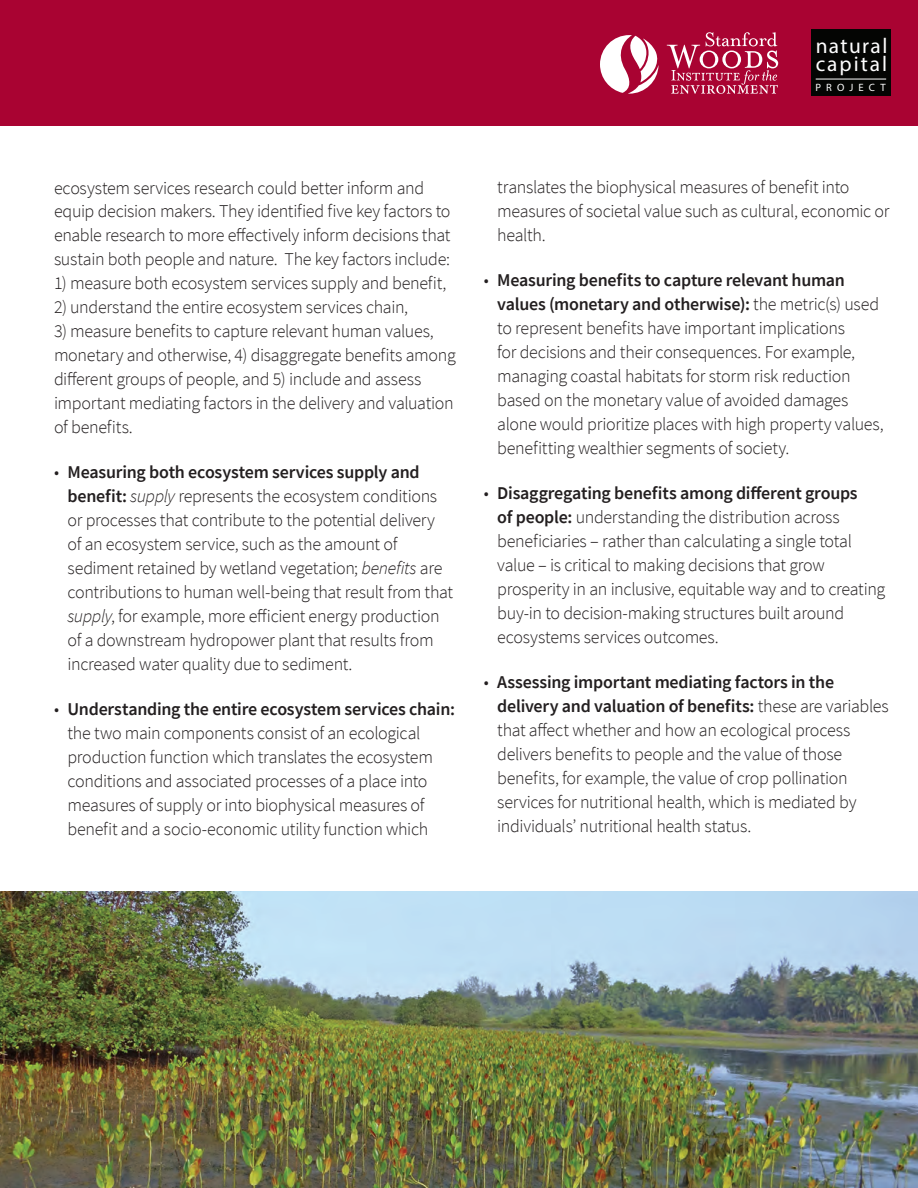
<style>
.page{position:relative;width:918px;height:1188px;background:#fff}
.page>*{position:absolute;margin:0;border:0;box-sizing:border-box;transform-origin:0 0}
.t1{font:21.45px/18px "Myriad Pro";letter-spacing:.08em;color:#fff}
.t2{font:300 18px/24px "Source Sans Pro";letter-spacing:-.02em;color:#231f20}
.t3{font:10.65px "Myriad Pro";letter-spacing:.48em;color:#fff}
.s1{font-weight:600}
.s2{font-style:italic}
</style>
<div class="page">
<img style="left:0;top:891px;width:918px;height:297px">
<div style="left:0;top:0;width:918px;height:126px;background:#a90332"></div>
<svg style="left:600px;top:32px;width:212px;height:62px"></svg>
<div style="left:812px;top:30px;width:79px;height:66px;background:#040503"></div>
<hr style="left:816px;top:79px;width:70px;height:1px;background:#fff">
<p class="t1" style="left:816px;top:36px;width:73px">natural capital</p>
<p class="t3" style="left:816px;top:81px;width:72px">PROJECT</p>
<p class="t2" style="left:54px;top:176px;width:398px">ecosystem services research could better inform and equip decision makers. They identified five key factors to enable research to more effectively inform decisions that sustain both people and nature. The key factors include:</p>
<p class="t2" style="left:54px;top:272px;width:394px">1) measure both ecosystem services supply and benefit,</p>
<p class="t2" style="left:54px;top:296px;width:356px">2) understand the entire ecosystem services chain,</p>
<p class="t2" style="left:54px;top:320px;width:403px">3) measure benefits to capture relevant human values, monetary and otherwise, 4) disaggregate benefits among different groups of people, and 5) include and assess important mediating factors in the delivery and valuation of benefits.</p>
<p class="t2" style="left:68px;top:460px;width:387px;text-indent:-14px">• <span class="s1">Measuring both ecosystem services supply and benefit:</span> <span class="s2">supply</span> represents the ecosystem conditions or processes that contribute to the potential delivery of an ecosystem service, such as the amount of sediment retained by wetland vegetation; <span class="s2">benefits</span> are contributions to human well-being that result from that <span class="s2">supply</span>, for example, more efficient energy production of a downstream hydropower plant that results from increased water quality due to sediment.</p>
<p class="t2" style="left:68px;top:697px;width:389px;text-indent:-14px">• <span class="s1">Understanding the entire ecosystem services chain: </span>the two main components consist of an ecological production function which translates the ecosystem conditions and associated processes of a place into measures of supply or into biophysical measures of benefit and a socio-economic utility function which</p>
<p class="t2" style="left:497px;top:175px;width:394px">translates the biophysical measures of benefit into measures of societal value such as cultural, economic or health.</p>
<p class="t2" style="left:497px;top:268px;width:388px;text-indent:-14px">• <span class="s1">Measuring benefits to capture relevant human values (monetary and otherwise):</span> the metric(s) used to represent benefits have important implications<br>for decisions and their consequences. For example, managing coastal habitats for storm risk reduction based on the monetary value of avoided damages alone would prioritize places with high property values, benefitting wealthier segments of society.</p>
<p class="t2" style="left:497px;top:481px;width:390px;text-indent:-14px">• <span class="s1">Disaggregating benefits among different groups<br>of people:</span> understanding the distribution across beneficiaries – rather than calculating a single total value – is critical to making decisions that grow prosperity in an inclusive, equitable way and to creating buy-in to decision-making structures built around ecosystems services outcomes.</p>
<p class="t2" style="left:497px;top:670px;width:393px;text-indent:-14px">• <span class="s1">Assessing important mediating factors in the delivery and valuation of benefits:</span> these are variables that affect whether and how an ecological process delivers benefits to people and the value of those benefits, for example, the value of crop pollination services for nutritional health, which is mediated by individuals’ nutritional health status.</p>
</div>
